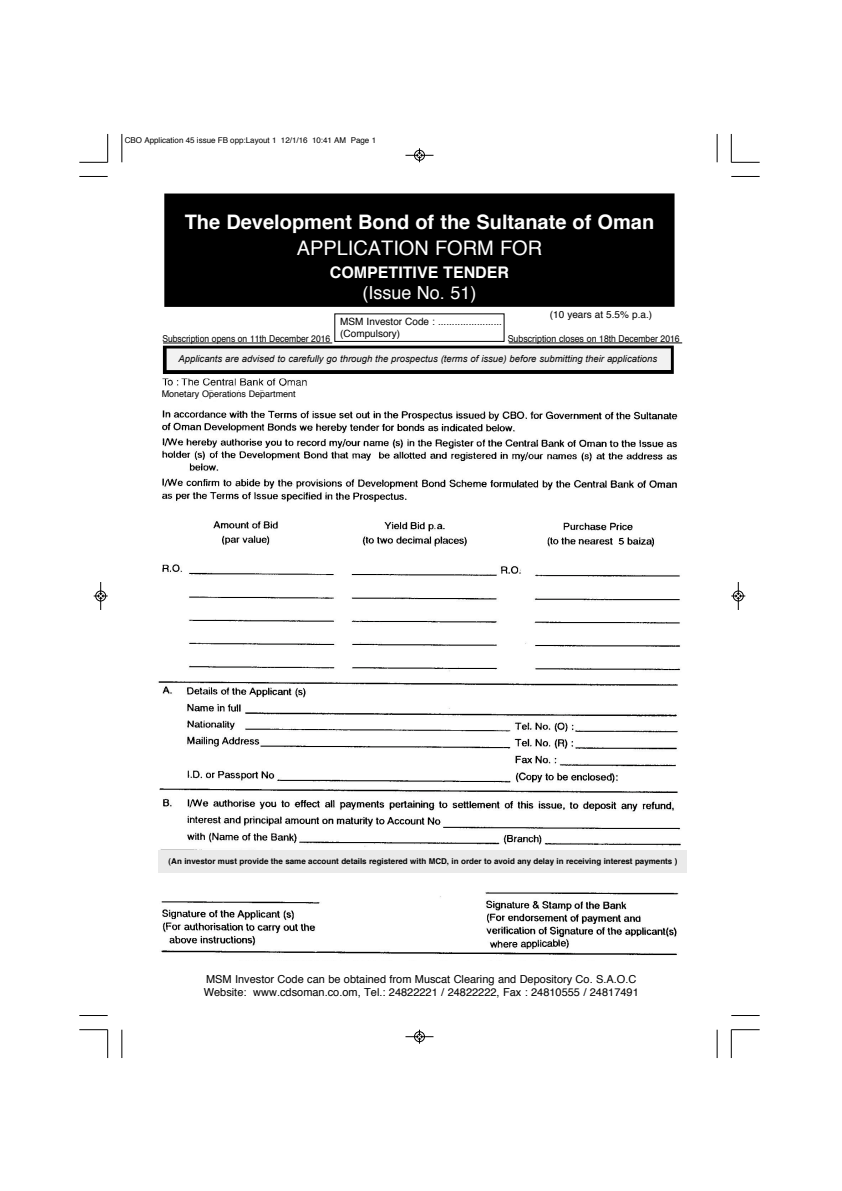
<style>
.page{position:relative;width:842px;height:1191px;background:#fff}
.page>*{position:absolute;margin:0;border:0;box-sizing:border-box;transform-origin:0 0}
.t1{font:700 20px "Helvetica";color:#fff}
.t2{font:20px "Helvetica";color:#fff}
.t3{font:18px "Helvetica";color:#fff}
.t4{font:700 16px "Helvetica";color:#fff}
.t5{font:11px/13.2px "Helvetica";color:#000}
.t6{font:10px/12px "Helvetica";color:#000}
.t7{font:italic 9.5px "Arial";color:#000}
.t8{font:9.5px "Helvetica";color:#000;scale:.93 1}
.t9{font:9.5px "Helvetica";color:#000;scale:.9 1}
.t10{font:9px "Helvetica";color:#000}
.t11{font:700 8px "Helvetica";color:#000}
.t12{font:8px "Helvetica";color:#000}
</style>
<div class="page">
<div style="left:164px;top:193px;width:511px;height:114px;background:#000"></div>
<div style="left:163px;top:346px;width:511px;height:28px;background:#000"></div>
<div style="left:167px;top:348px;width:504px;height:22px;background:#f2f2f2"></div>
<div style="left:334px;top:313px;width:170px;height:29px;border:1px solid #000"></div>
<img style="left:158px;top:378px;width:529px;height:577px">
<div style="left:159px;top:851px;width:528px;height:22px;background:#eaeaea"></div>
<div style="left:442px;top:377px;width:240px;height:27px;background:#fff"></div>
<div style="left:162px;top:390px;width:140px;height:11px;background:#fff"></div>
<svg style="left:508px;top:342px;width:175px;height:1px"></svg>
<svg style="left:163px;top:342px;width:170px;height:1px"></svg>
<svg style="left:122px;top:134px;width:1px;height:28px"></svg>
<svg style="left:79px;top:176px;width:29px;height:1px"></svg>
<svg style="left:79px;top:134px;width:30px;height:29px"></svg>
<svg style="left:717px;top:134px;width:1px;height:28px"></svg>
<svg style="left:731px;top:176px;width:29px;height:1px"></svg>
<svg style="left:731px;top:134px;width:29px;height:29px"></svg>
<svg style="left:122px;top:1030px;width:1px;height:28px"></svg>
<svg style="left:79px;top:1015px;width:29px;height:1px"></svg>
<svg style="left:79px;top:1030px;width:30px;height:28px"></svg>
<svg style="left:717px;top:1030px;width:1px;height:28px"></svg>
<svg style="left:731px;top:1015px;width:29px;height:1px"></svg>
<svg style="left:731px;top:1030px;width:29px;height:28px"></svg>
<svg style="left:406px;top:148px;width:28px;height:14px"></svg>
<svg style="left:406px;top:1030px;width:28px;height:14px"></svg>
<svg style="left:94px;top:582px;width:14px;height:28px"></svg>
<svg style="left:731px;top:582px;width:14px;height:28px"></svg>
<p class="t12" style="left:125px;top:137px;width:253px">CBO Application 45 issue FB opp:Layout 1 12/1/16 10:41 AM Page 1</p>
<h1 class="t1" style="left:185px;top:214px;width:471px">The Development Bond of the Sultanate of Oman</h1>
<h1 class="t2" style="left:297px;top:240px;width:247px">APPLICATION FORM FOR</h1>
<h3 class="t4" style="left:330px;top:266px;width:181px">COMPETITIVE TENDER</h3>
<h2 class="t3" style="left:362px;top:285px;width:116px">(Issue No. 51)</h2>
<p class="t6" style="left:340px;top:316px;width:163px">MSM Investor Code : ....................... (Compulsory)</p>
<p class="t6" style="left:550px;top:309px;width:104px">(10 years at 5.5% p.a.)</p>
<p class="t9" style="left:162px;top:334px;width:188px">Subscription opens on 11th December 2016</p>
<p class="t8" style="left:508px;top:334px;width:186px">Subscription closes on 18th December 2016</p>
<p class="t7" style="left:179px;top:353px;width:480px">Applicants are advised to carefully go through the prospectus (terms of issue) before submitting their applications</p>
<p class="t10" style="left:162px;top:390px;width:136px">Monetary Operations Department</p>
<p class="t11" style="left:169px;top:858px;width:510px">(An investor must provide the same account details registered with MCD, in order to avoid any delay in receiving interest payments )</p>
<p class="t5" style="left:204px;top:973px;width:437px">MSM Investor Code can be obtained from Muscat Clearing and Depository Co. S.A.O.C<br>Website: www.cdsoman.co.om, Tel.: 24822221 / 24822222, Fax : 24810555 / 24817491</p>
</div>
